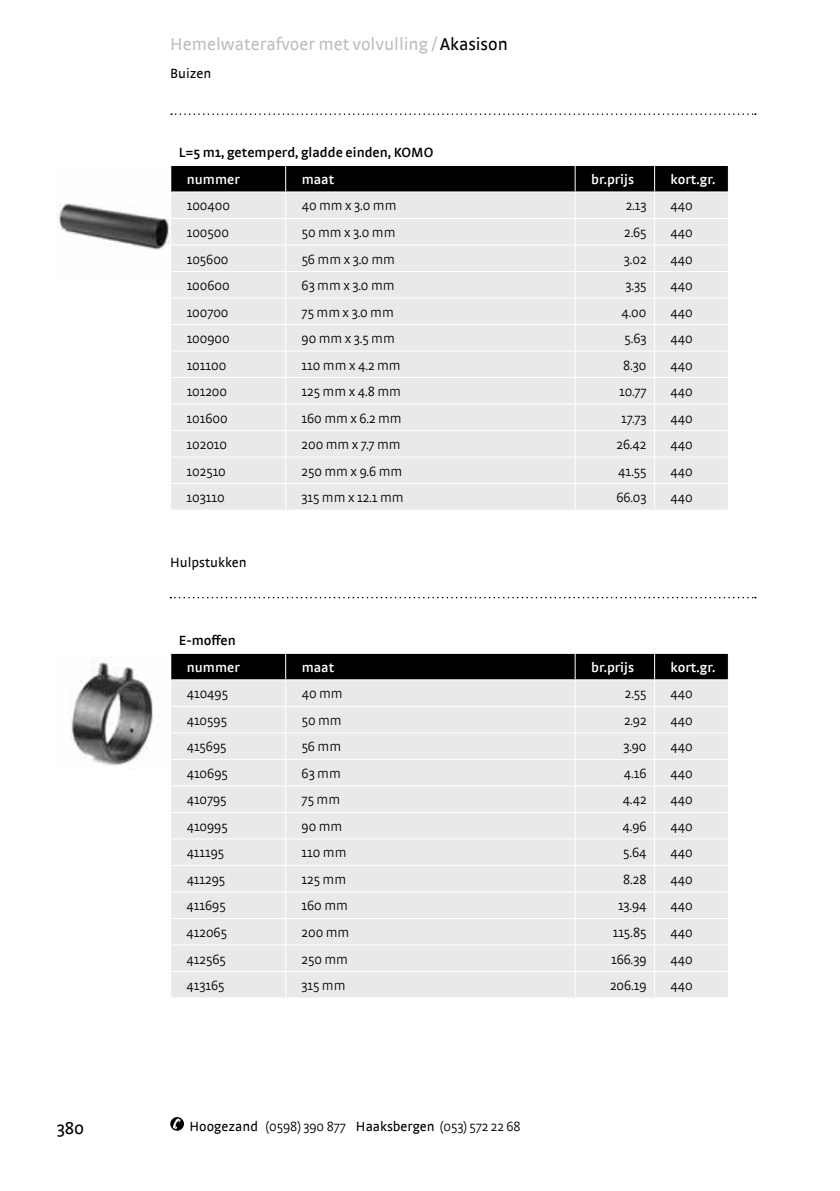
<style>
.page{position:relative;width:840px;height:1191px;background:#fff}
.page>*{position:absolute;margin:0;border:0;box-sizing:border-box;transform-origin:0 0}
.t1{font:18px "Strada";color:#bebebd}
.t2{font:18px "Strada";color:#000}
.t3{font:300 14px "Strada";color:#000}
.t4{font:600 14px "Strada";color:#fff}
.t5{font:600 14px "Strada";color:#000}
.t6{font:14px "Strada";color:#000}
.s1{color:#000}
.s2{font-weight:400}
</style>
<div class="page">
<svg style="left:171px;top:113px;width:584px;height:2px"></svg>
<svg style="left:170px;top:1117px;width:14px;height:13px"></svg>
<svg style="left:173px;top:1118px;width:7px;height:11px"></svg>
<svg style="left:170px;top:165px;width:558px;height:344px;background:#d8d8d8"></svg>
<hr style="left:654px;top:191px;width:74px;height:1px;background:#fff">
<img style="left:58px;top:203px;width:112px;height:47px">
<svg style="left:170px;top:597px;width:585px;height:1px"></svg>
<svg style="left:170px;top:653px;width:558px;height:344px;background:#d8d8d8"></svg>
<hr style="left:654px;top:679px;width:74px;height:1px;background:#fff">
<img style="left:71px;top:656px;width:82px;height:110px">
<p class="t1" style="left:170px;top:33px;width:339px">Hemelwaterafvoer met volvulling / <span class="s1">Akasison</span></p>
<p class="t6" style="left:170px;top:65px;width:43px">Buizen</p>
<p class="t5" style="left:179px;top:145px;width:256px">L=5 m1, getemperd, gladde einden, KOMO</p>
<p class="t4" style="left:187px;top:171px;width:55px">nummer</p>
<p class="t4" style="left:301px;top:171px;width:34px">maat</p>
<p class="t4" style="left:591px;top:171px;width:44px">br.prijs</p>
<p class="t4" style="left:670px;top:171px;width:46px">kort.gr.</p>
<p class="t3" style="left:187px;top:198px;width:45px">100400</p>
<p class="t3" style="left:301px;top:198px;width:96px">40 mm x 3.0 mm</p>
<p class="t3" style="left:625px;top:198px;width:22px">2.13</p>
<p class="t3" style="left:670px;top:198px;width:24px">440</p>
<p class="t3" style="left:187px;top:224px;width:44px">100500</p>
<p class="t3" style="left:301px;top:224px;width:95px">50 mm x 3.0 mm</p>
<p class="t3" style="left:623px;top:224px;width:24px">2.65</p>
<p class="t3" style="left:670px;top:224px;width:24px">440</p>
<p class="t3" style="left:187px;top:251px;width:43px">105600</p>
<p class="t3" style="left:301px;top:251px;width:95px">56 mm x 3.0 mm</p>
<p class="t3" style="left:623px;top:251px;width:24px">3.02</p>
<p class="t3" style="left:670px;top:251px;width:24px">440</p>
<p class="t3" style="left:187px;top:277px;width:45px">100600</p>
<p class="t3" style="left:301px;top:277px;width:94px">63 mm x 3.0 mm</p>
<p class="t3" style="left:625px;top:277px;width:23px">3.35</p>
<p class="t3" style="left:670px;top:277px;width:24px">440</p>
<p class="t3" style="left:187px;top:304px;width:43px">100700</p>
<p class="t3" style="left:301px;top:304px;width:94px">75 mm x 3.0 mm</p>
<p class="t3" style="left:621px;top:304px;width:26px">4.00</p>
<p class="t3" style="left:670px;top:304px;width:24px">440</p>
<p class="t3" style="left:186px;top:330px;width:45px">100900</p>
<p class="t3" style="left:301px;top:330px;width:95px">90 mm x 3.5 mm</p>
<p class="t3" style="left:624px;top:330px;width:23px">5.63</p>
<p class="t3" style="left:670px;top:330px;width:24px">440</p>
<p class="t3" style="left:186px;top:357px;width:41px">101100</p>
<p class="t3" style="left:301px;top:357px;width:101px">110 mm x 4.2 mm</p>
<p class="t3" style="left:622px;top:357px;width:25px">8.30</p>
<p class="t3" style="left:670px;top:357px;width:24px">440</p>
<p class="t3" style="left:186px;top:383px;width:42px">101200</p>
<p class="t3" style="left:301px;top:383px;width:101px">125 mm x 4.8 mm</p>
<p class="t3" style="left:618px;top:383px;width:29px">10.77</p>
<p class="t3" style="left:670px;top:383px;width:24px">440</p>
<p class="t3" style="left:186px;top:410px;width:43px">101600</p>
<p class="t3" style="left:301px;top:410px;width:102px">160 mm x 6.2 mm</p>
<p class="t3" style="left:621px;top:410px;width:27px">17.73</p>
<p class="t3" style="left:670px;top:410px;width:24px">440</p>
<p class="t3" style="left:186px;top:436px;width:42px">102010</p>
<p class="t3" style="left:301px;top:436px;width:100px">200 mm x 7.7 mm</p>
<p class="t3" style="left:616px;top:436px;width:31px">26.42</p>
<p class="t3" style="left:670px;top:436px;width:24px">440</p>
<p class="t3" style="left:186px;top:463px;width:41px">102510</p>
<p class="t3" style="left:301px;top:463px;width:102px">250 mm x 9.6 mm</p>
<p class="t3" style="left:618px;top:463px;width:30px">41.55</p>
<p class="t3" style="left:670px;top:463px;width:24px">440</p>
<p class="t3" style="left:186px;top:489px;width:39px">103110</p>
<p class="t3" style="left:301px;top:489px;width:104px">315 mm x 12.1 mm</p>
<p class="t3" style="left:616px;top:489px;width:31px">66.03</p>
<p class="t3" style="left:670px;top:489px;width:24px">440</p>
<p class="t6" style="left:170px;top:554px;width:78px">Hulpstukken</p>
<p class="t5" style="left:179px;top:632px;width:59px">E-moffen</p>
<p class="t4" style="left:187px;top:659px;width:55px">nummer</p>
<p class="t4" style="left:301px;top:659px;width:34px">maat</p>
<p class="t4" style="left:591px;top:659px;width:44px">br.prijs</p>
<p class="t4" style="left:670px;top:659px;width:46px">kort.gr.</p>
<p class="t3" style="left:187px;top:686px;width:43px">410495</p>
<p class="t3" style="left:301px;top:686px;width:42px">40 mm</p>
<p class="t3" style="left:624px;top:686px;width:23px">2.55</p>
<p class="t3" style="left:670px;top:686px;width:24px">440</p>
<p class="t3" style="left:187px;top:712px;width:42px">410595</p>
<p class="t3" style="left:301px;top:712px;width:42px">50 mm</p>
<p class="t3" style="left:623px;top:712px;width:24px">2.92</p>
<p class="t3" style="left:670px;top:712px;width:24px">440</p>
<p class="t3" style="left:187px;top:739px;width:41px">415695</p>
<p class="t3" style="left:301px;top:739px;width:41px">56 mm</p>
<p class="t3" style="left:623px;top:739px;width:25px">3.90</p>
<p class="t3" style="left:670px;top:739px;width:24px">440</p>
<p class="t3" style="left:187px;top:765px;width:42px">410695</p>
<p class="t3" style="left:301px;top:765px;width:41px">63 mm</p>
<p class="t3" style="left:623px;top:765px;width:24px">4.16</p>
<p class="t3" style="left:670px;top:765px;width:24px">440</p>
<p class="t3" style="left:187px;top:792px;width:41px">410795</p>
<p class="t3" style="left:301px;top:792px;width:40px">75 mm</p>
<p class="t3" style="left:622px;top:792px;width:25px">4.42</p>
<p class="t3" style="left:670px;top:792px;width:24px">440</p>
<p class="t3" style="left:186px;top:818px;width:42px">410995</p>
<p class="t3" style="left:301px;top:818px;width:42px">90 mm</p>
<p class="t3" style="left:622px;top:818px;width:25px">4.96</p>
<p class="t3" style="left:670px;top:818px;width:24px">440</p>
<p class="t3" style="left:186px;top:845px;width:39px">411195</p>
<p class="t3" style="left:301px;top:845px;width:46px">110 mm</p>
<p class="t3" style="left:623px;top:845px;width:25px">5.64</p>
<p class="t3" style="left:670px;top:845px;width:24px">440</p>
<p class="t3" style="left:186px;top:871px;width:40px">411295</p>
<p class="t3" style="left:301px;top:871px;width:46px">125 mm</p>
<p class="t3" style="left:622px;top:871px;width:25px">8.28</p>
<p class="t3" style="left:670px;top:871px;width:24px">440</p>
<p class="t3" style="left:186px;top:898px;width:40px">411695</p>
<p class="t3" style="left:301px;top:898px;width:48px">160 mm</p>
<p class="t3" style="left:617px;top:898px;width:30px">13.94</p>
<p class="t3" style="left:670px;top:898px;width:24px">440</p>
<p class="t3" style="left:186px;top:924px;width:42px">412065</p>
<p class="t3" style="left:301px;top:924px;width:49px">200 mm</p>
<p class="t3" style="left:612px;top:924px;width:35px">115.85</p>
<p class="t3" style="left:670px;top:924px;width:24px">440</p>
<p class="t3" style="left:186px;top:951px;width:41px">412565</p>
<p class="t3" style="left:301px;top:951px;width:48px">250 mm</p>
<p class="t3" style="left:610px;top:951px;width:37px">166.39</p>
<p class="t3" style="left:670px;top:951px;width:24px">440</p>
<p class="t3" style="left:186px;top:977px;width:39px">413165</p>
<p class="t3" style="left:301px;top:977px;width:46px">315 mm</p>
<p class="t3" style="left:609px;top:977px;width:38px">206.19</p>
<p class="t3" style="left:670px;top:977px;width:24px">440</p>
<p class="t2" style="left:57px;top:1118px;width:29px">380</p>
<p class="t3" style="left:189px;top:1118px;width:332px"><span class="s2">Hoogezand</span> (0598) 390 877 <span class="s2">Haaksbergen</span> (053) 572 22 68</p>
</div>
